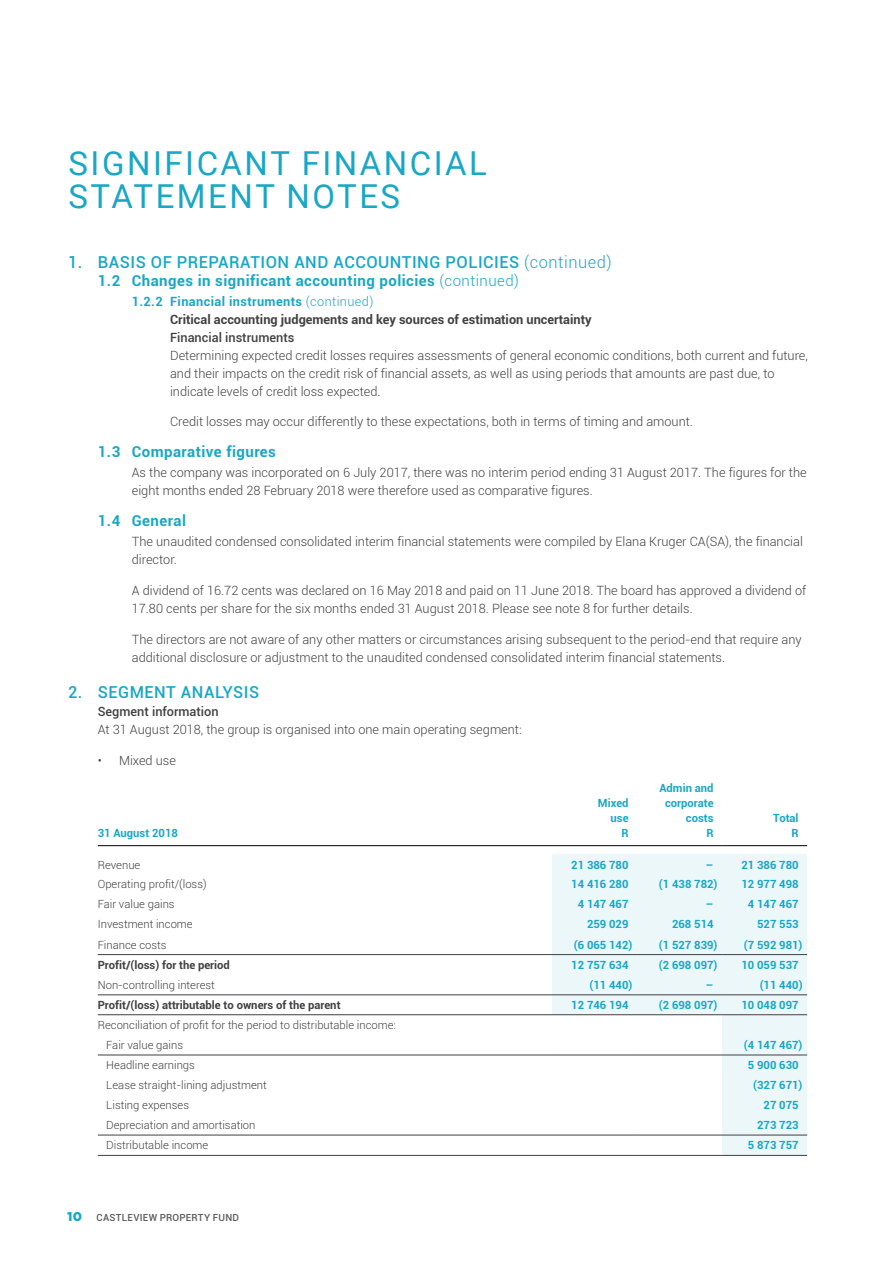
<style>
.page{position:relative;width:893px;height:1263px;background:#fff}
.page>*{position:absolute;margin:0;border:0;box-sizing:border-box;transform-origin:0 0}
.t1{font:33px/33px "Roboto";letter-spacing:.075em;color:#19a7c6}
.t2{font:500 16.5px "Roboto";letter-spacing:.03em;color:#19a7c6}
.t3{font:700 15px "Roboto";letter-spacing:.03em;color:#19a7c6}
.t4{font:300 12.75px/18px "Roboto";color:#414042}
.t5{font:700 12.75px/18px "Roboto";color:#414042}
.t6{font:500 12.75px "Roboto";color:#414042}
.t7{font:300 11.25px/20.4px "Roboto";color:#414042}
.t8{font:700 11.25px/15px "Roboto";color:#19a7c6;text-align:right}
.t9{font:700 11.25px "Roboto";color:#414042}
.t10{font:500 9.75px "Roboto";letter-spacing:.025em;color:#58595b}
.s1{font-weight:300}
.s2{color:#19a7c6}
.s3{font-weight:300;color:#19a7c6}
.s4{font-family:"Gotham";font-weight:900;font-size:12.75px;color:#19a7c6}
</style>
<div class="page">
<svg style="left:552px;top:854px;width:255px;height:301px;fill:#ebf7f9"></svg>
<hr style="left:98px;top:845px;width:454px;height:1px;background:#000">
<hr style="left:552px;top:845px;width:85px;height:1px;background:#000">
<hr style="left:637px;top:845px;width:85px;height:1px;background:#000">
<hr style="left:722px;top:845px;width:85px;height:1px;background:#000">
<hr style="left:98px;top:1135px;width:454px;height:1px;background:#414042">
<hr style="left:552px;top:1135px;width:85px;height:1px;background:#414042">
<hr style="left:637px;top:1135px;width:85px;height:1px;background:#414042">
<hr style="left:98px;top:954px;width:454px;height:1px;background:#414042">
<hr style="left:552px;top:954px;width:85px;height:1px;background:#414042">
<hr style="left:637px;top:954px;width:85px;height:1px;background:#414042">
<hr style="left:722px;top:954px;width:85px;height:1px;background:#414042">
<hr style="left:98px;top:994px;width:454px;height:1px;background:#414042">
<hr style="left:552px;top:994px;width:85px;height:1px;background:#414042">
<hr style="left:637px;top:994px;width:85px;height:1px;background:#414042">
<hr style="left:722px;top:994px;width:85px;height:1px;background:#414042">
<hr style="left:722px;top:1135px;width:85px;height:1px;background:#414042">
<hr style="left:98px;top:1014px;width:454px;height:1px;background:#414042">
<hr style="left:552px;top:1014px;width:85px;height:1px;background:#414042">
<hr style="left:637px;top:1014px;width:85px;height:1px;background:#414042">
<hr style="left:722px;top:1014px;width:85px;height:1px;background:#414042">
<hr style="left:98px;top:1054px;width:454px;height:1px;background:#414042">
<hr style="left:552px;top:1054px;width:85px;height:1px;background:#414042">
<hr style="left:637px;top:1054px;width:85px;height:1px;background:#414042">
<hr style="left:722px;top:1054px;width:85px;height:1px;background:#414042">
<hr style="left:98px;top:1155px;width:454px;height:1px;background:#414042">
<hr style="left:552px;top:1155px;width:85px;height:1px;background:#414042">
<hr style="left:637px;top:1155px;width:85px;height:1px;background:#414042">
<hr style="left:722px;top:1155px;width:85px;height:1px;background:#414042">
<h1 class="t1" style="left:69px;top:146px;width:420px">SIGNIFICANT FINANCIAL<br>STATEMENT NOTES</h1>
<p class="t2" style="left:68px;top:250px;width:545px">1. BASIS OF PREPARATION AND ACCOUNTING POLICIES <span class="s1">(continued)</span></p>
<p class="t3" style="left:98px;top:270px;width:423px">1.2 Changes in significant accounting policies <span class="s1">(continued)</span></p>
<p class="t5" style="left:170px;top:292px;width:423px;text-indent:-38px"><span class="s2">1.2.2 Financial instruments</span> <span class="s3">(continued)<br></span>Critical accounting judgements and key sources of estimation uncertainty</p>
<p class="t6" style="left:170px;top:328px;width:126px">Financial instruments</p>
<p class="t4" style="left:170px;top:346px;width:639px">Determining expected credit losses requires assessments of general economic conditions, both current and future, and their impacts on the credit risk of financial assets, as well as using periods that amounts are past due, to indicate levels of credit loss expected.</p>
<p class="t4" style="left:170px;top:412px;width:524px">Credit losses may occur differently to these expectations, both in terms of timing and amount.</p>
<p class="t3" style="left:98px;top:441px;width:180px">1.3 Comparative figures</p>
<p class="t4" style="left:132px;top:463px;width:676px">As the company was incorporated on 6 July 2017, there was no interim period ending 31 August 2017. The figures for the eight months ended 28 February 2018 were therefore used as comparative figures.</p>
<p class="t3" style="left:98px;top:510px;width:90px">1.4 General</p>
<p class="t4" style="left:132px;top:532px;width:673px">The unaudited condensed consolidated interim financial statements were compiled by Elana Kruger CA(SA), the financial director.</p>
<p class="t4" style="left:132px;top:581px;width:676px">A dividend of 16.72 cents was declared on 16 May 2018 and paid on 11 June 2018. The board has approved a dividend of<br>17.80 cents per share for the six months ended 31 August 2018. Please see note 8 for further details.</p>
<p class="t4" style="left:132px;top:630px;width:671px">The directors are not aware of any other matters or circumstances arising subsequent to the period-end that require any additional disclosure or adjustment to the unaudited condensed consolidated interim financial statements.</p>
<p class="t2" style="left:68px;top:681px;width:193px">2. SEGMENT ANALYSIS</p>
<p class="t6" style="left:98px;top:703px;width:122px">Segment information</p>
<p class="t4" style="left:98px;top:720px;width:425px">At 31 August 2018, the group is organised into one main operating segment:</p>
<p class="t4" style="left:98px;top:751px;width:80px">• Mixed use</p>
<p class="t8" style="left:98px;top:825px;width:82px">31 August 2018</p>
<p class="t8" style="left:598px;top:795px;width:32px">Mixed use<br>R</p>
<p class="t8" style="left:659px;top:780px;width:56px">Admin and corporate costs<br>R</p>
<p class="t8" style="left:773px;top:810px;width:27px">Total<br>R</p>
<p class="t7" style="left:98px;top:854px;width:44px">Revenue</p>
<p class="t8" style="left:571px;top:856px;width:59px">21 386 780</p>
<p class="t8" style="left:706px;top:856px;width:9px">–</p>
<p class="t8" style="left:741px;top:856px;width:59px">21 386 780</p>
<p class="t7" style="left:98px;top:874px;width:110px">Operating profit/(loss)</p>
<p class="t8" style="left:571px;top:876px;width:59px">14 416 280</p>
<p class="t8" style="left:659px;top:876px;width:60px">(1 438 782)</p>
<p class="t8" style="left:741px;top:876px;width:59px">12 977 498</p>
<p class="t7" style="left:98px;top:894px;width:78px">Fair value gains</p>
<p class="t8" style="left:578px;top:896px;width:52px">4 147 467</p>
<p class="t8" style="left:706px;top:896px;width:9px">–</p>
<p class="t8" style="left:748px;top:896px;width:52px">4 147 467</p>
<p class="t7" style="left:98px;top:914px;width:96px">Investment income</p>
<p class="t8" style="left:587px;top:916px;width:43px">259 029</p>
<p class="t8" style="left:672px;top:916px;width:43px">268 514</p>
<p class="t8" style="left:757px;top:916px;width:43px">527 553</p>
<p class="t7" style="left:98px;top:934px;width:70px">Finance costs</p>
<p class="t8" style="left:574px;top:937px;width:60px">(6 065 142)</p>
<p class="t8" style="left:659px;top:937px;width:60px">(1 527 839)</p>
<p class="t8" style="left:744px;top:937px;width:60px">(7 592 981)</p>
<p class="t9" style="left:98px;top:956px;width:134px">Profit/(loss) for the period</p>
<p class="t8" style="left:571px;top:956px;width:59px">12 757 634</p>
<p class="t8" style="left:659px;top:956px;width:60px">(2 698 097)</p>
<p class="t8" style="left:741px;top:956px;width:59px">10 059 537</p>
<p class="t7" style="left:98px;top:974px;width:119px">Non-controlling interest</p>
<p class="t8" style="left:590px;top:977px;width:44px">(11 440)</p>
<p class="t8" style="left:706px;top:977px;width:9px">–</p>
<p class="t8" style="left:760px;top:977px;width:44px">(11 440)</p>
<p class="t9" style="left:98px;top:997px;width:244px">Profit/(loss) attributable to owners of the parent</p>
<p class="t8" style="left:571px;top:997px;width:59px">12 746 194</p>
<p class="t8" style="left:659px;top:997px;width:60px">(2 698 097)</p>
<p class="t8" style="left:741px;top:997px;width:59px">10 048 097</p>
<p class="t7" style="left:106px;top:1014px;width:291px;text-indent:-9px">Reconciliation of profit for the period to distributable income:<br>Fair value gains</p>
<p class="t8" style="left:744px;top:1037px;width:60px">(4 147 467)</p>
<p class="t7" style="left:106px;top:1054px;width:90px">Headline earnings</p>
<p class="t8" style="left:748px;top:1057px;width:52px">5 900 630</p>
<p class="t7" style="left:106px;top:1074px;width:162px">Lease straight-lining adjustment</p>
<p class="t8" style="left:753px;top:1077px;width:51px">(327 671)</p>
<p class="t7" style="left:106px;top:1094px;width:84px">Listing expenses</p>
<p class="t8" style="left:764px;top:1097px;width:37px">27 075</p>
<p class="t7" style="left:106px;top:1114px;width:151px">Depreciation and amortisation</p>
<p class="t8" style="left:757px;top:1117px;width:43px">273 723</p>
<p class="t7" style="left:106px;top:1135px;width:104px">Distributable income</p>
<p class="t8" style="left:748px;top:1137px;width:52px">5 873 757</p>
<p class="t10" style="left:67px;top:1210px;width:173px"><span class="s4">10</span> CASTLEVIEW PROPERTY FUND</p>
</div>
